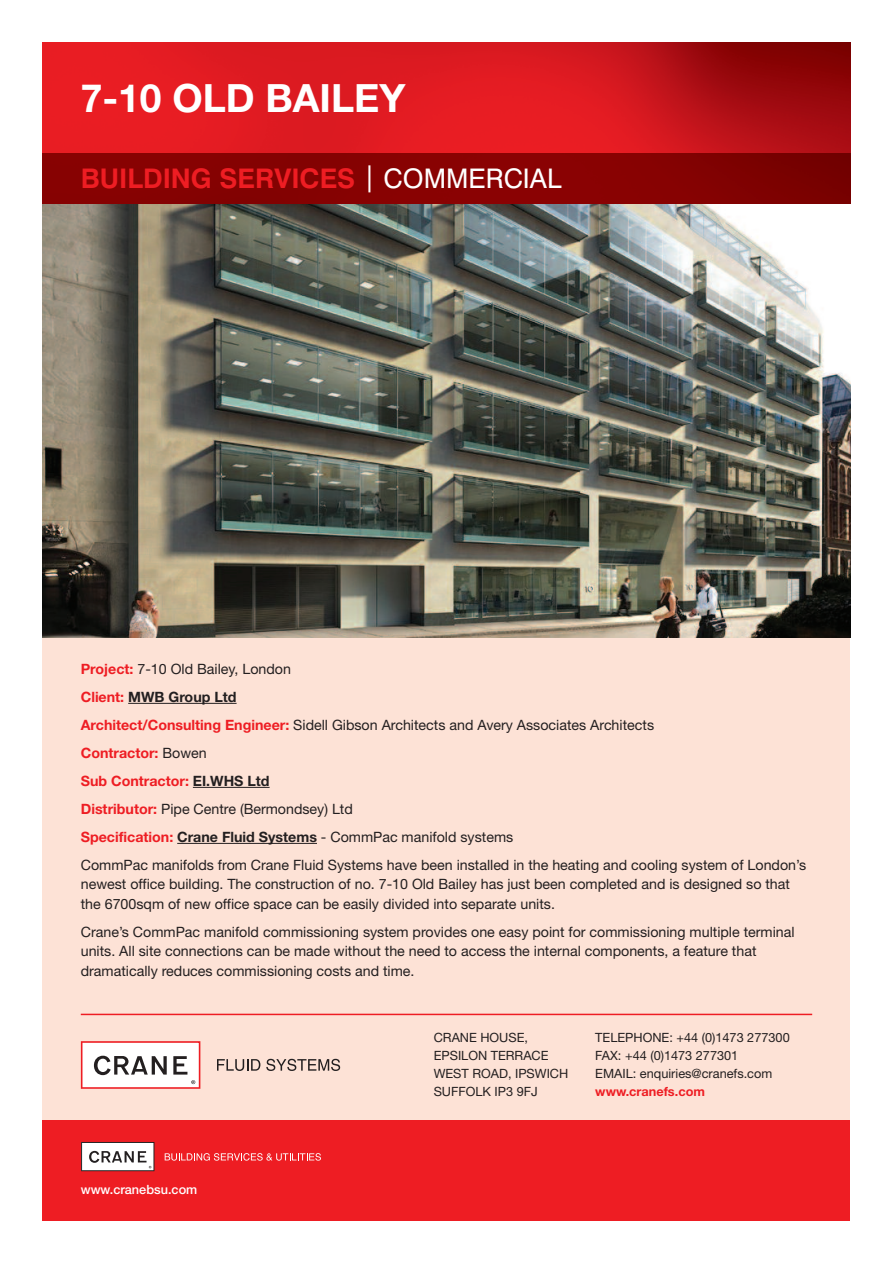
<style>
.page{position:relative;width:893px;height:1263px;background:#fff}
.page>*{position:absolute;margin:0;border:0;box-sizing:border-box;transform-origin:0 0}
.t1{font:700 39px "Helvetica Neue";color:#fff}
.t2{font:700 27px "Swiss 721 BT";color:#ee1d23}
.t3{font:14.25px/28px "Helvetica Neue";color:#231f20}
.t4{font:12.75px/18px "Helvetica Neue";color:#231f20}
.t5{font:500 12.75px "Helvetica Neue";color:#fff}
.t6{font:700 12.75px "Helvetica Neue";color:#ee1d23}
.s1{font-weight:400;color:#fff}
.s2{font-weight:700;color:#ee1d23}
.s3{font-weight:700}
</style>
<div class="page">
<img style="left:43px;top:43px;width:807px;height:110px">
<img style="left:43px;top:153px;width:807px;height:485px">
<div style="left:43px;top:638px;width:807px;height:582px;background:#fde2d6"></div>
<hr style="left:128px;top:703px;width:109px;height:1px;background:#231f20">
<hr style="left:193px;top:787px;width:77px;height:1px;background:#231f20">
<hr style="left:177px;top:843px;width:140px;height:1px;background:#231f20">
<div style="left:43px;top:1120px;width:807px;height:100px;background:#ee1d23"></div>
<svg style="left:81px;top:1142px;width:240px;height:29px"></svg>
<hr style="left:81px;top:1014px;width:731px;height:1px;background:#ee1d23">
<svg style="left:217px;top:1059px;width:43px;height:12px"></svg>
<svg style="left:266px;top:1059px;width:74px;height:12px"></svg>
<svg style="left:81px;top:1041px;width:119px;height:48px"></svg>
<h1 class="t1" style="left:81px;top:84px;width:326px">7-10 OLD BAILEY</h1>
<h2 class="t2" style="left:81px;top:168px;width:482px">BUILDING SERVICES <span class="s1">| COMMERCIAL</span></h2>
<p class="t3" style="left:81px;top:656px;width:727px"><span class="s2">Project:</span> 7-10 Old Bailey, London<br><span class="s2">Client:</span> <span class="s3">MWB Group Ltd<br></span><span class="s2">Architect/Consulting Engineer:</span> Sidell Gibson Architects and Avery Associates Architects<br><span class="s2">Contractor:</span> Bowen<br><span class="s2">Sub Contractor:</span> <span class="s3">EI.WHS Ltd<br></span><span class="s2">Distributor:</span> Pipe Centre (Bermondsey) Ltd<br><span class="s2">Specification:</span> <span class="s3">Crane Fluid Systems</span> - CommPac manifold systems<br>CommPac manifolds from Crane Fluid Systems have been installed in the heating and cooling system of London’s</p>
<p class="t3" style="left:81px;top:876px;width:711px;line-height:19.5px">newest office building. The construction of no. 7-10 Old Bailey has just been completed and is designed so that the 6700sqm of new office space can be easily divided into separate units.</p>
<p class="t3" style="left:81px;top:923px;width:715px;line-height:19.5px">Crane’s CommPac manifold commissioning system provides one easy point for commissioning multiple terminal units. All site connections can be made without the need to access the internal components, a feature that dramatically reduces commissioning costs and time.</p>
<p class="t5" style="left:81px;top:1184px;width:118px">www.cranebsu.com</p>
<p class="t4" style="left:434px;top:1030px;width:136px">CRANE HOUSE,<br>EPSILON TERRACE<br>WEST ROAD, IPSWICH<br>SUFFOLK IP3 9FJ</p>
<p class="t4" style="left:595px;top:1030px;width:196px">TELEPHONE: +44 (0)1473 277300<br>FAX: +44 (0)1473 277301<br>EMAIL: enquiries@cranefs.com</p>
<p class="t6" style="left:595px;top:1087px;width:111px">www.cranefs.com</p>
</div>
